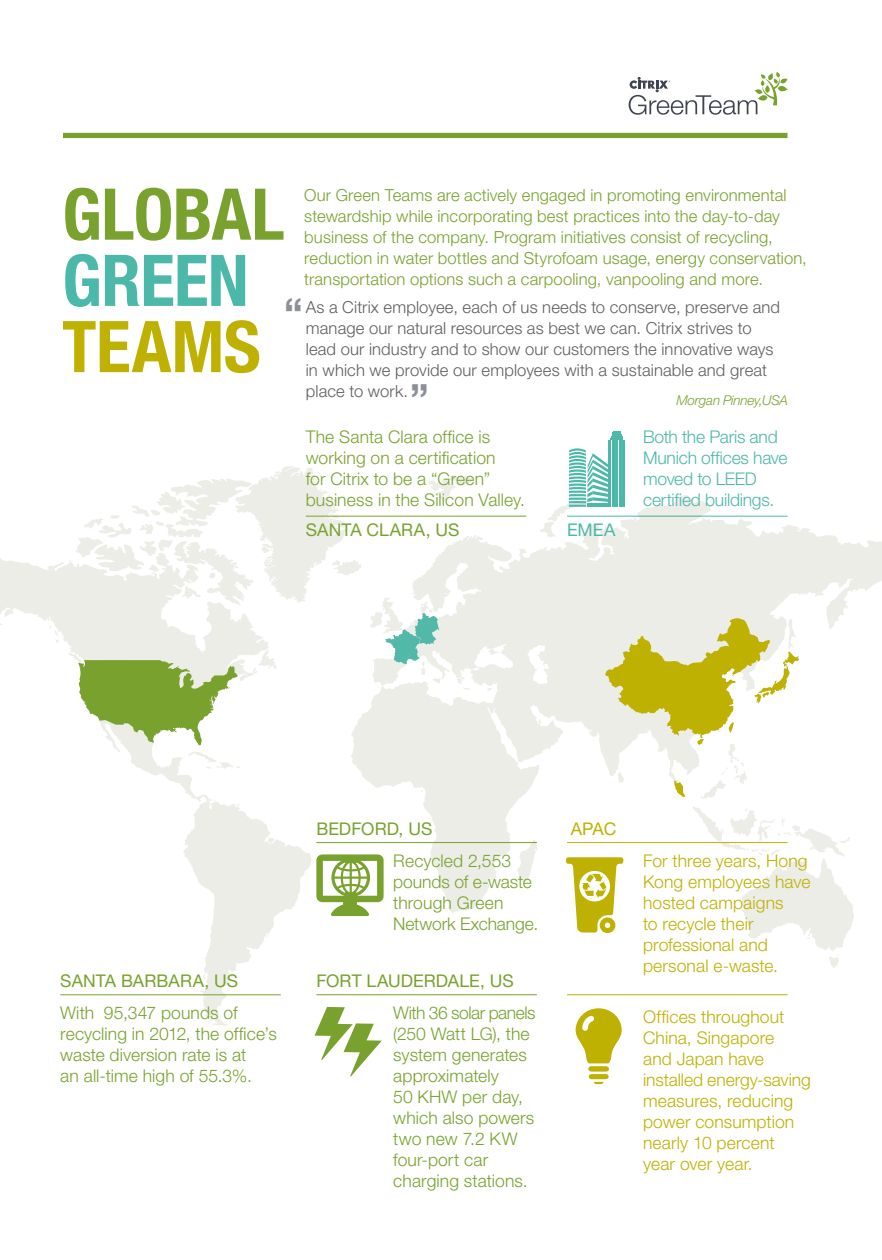
<style>
.page{position:relative;width:882px;height:1260px;background:#fff}
.page>*{position:absolute;margin:0;border:0;box-sizing:border-box;transform-origin:0 0}
.t1{font:700 condensed 71.4px "Helvetica Neue LT Pro";letter-spacing:-.01em;color:#78a22d}
.t2{font:700 condensed 71.4px "Helvetica Neue LT Pro";letter-spacing:-.01em;color:#4bb8a9}
.t3{font:700 condensed 71.4px "Helvetica Neue LT Pro";color:#beb101}
.Paragraph_Head{font:700 40.25px "Helvetica Neue LT Pro";color:#8b8f98}
.Paragraph_Head-2{font:300 17.5px/21px "Helvetica Neue LT Pro";letter-spacing:.005em;color:#78a22d}
.Paragraph_Head-3{font:300 17.5px/21px "Helvetica Neue LT Pro";letter-spacing:.005em;color:#beb101}
.Paragraph_Head-4{font:300 17.5px/21px "Helvetica Neue LT Pro";letter-spacing:-.015em;color:#4bb8a9}
.Paragraph_Head-5{font:17.5px "Helvetica Neue LT Pro";letter-spacing:.005em;color:#78a22d}
.Paragraph_Head-6{font:17.5px "Helvetica Neue LT Pro";color:#4bb8a9}
.Paragraph_Head-7{font:17.5px "Helvetica Neue LT Pro";color:#beb101}
.Body_Copy{font:300 16.62px/21px "Helvetica Neue LT Pro";letter-spacing:.01em;color:#78a22d}
.Body_Copy-2{font:300 16.62px/21px "Helvetica Neue LT Pro";letter-spacing:.01em;color:#5f5f62}
.Paragraph_Head-8{font:italic 300 13.47px "Helvetica Neue LT Pro";letter-spacing:-.015em;color:#78a22d}
</style>
<div class="page">
<svg style="left:0;top:466px;width:882px;height:560px"></svg>
<svg style="left:385px;top:613px;width:54px;height:51px"></svg>
<svg style="left:78px;top:660px;width:160px;height:86px"></svg>
<svg style="left:674px;top:780px;width:11px;height:17px"></svg>
<svg style="left:605px;top:618px;width:194px;height:127px"></svg>
<div style="left:0;top:819px;width:5px;height:441px;background:#fff"></div>
<div style="left:63px;top:133px;width:725px;height:5px;background:#78a22d"></div>
<hr style="left:567px;top:994px;width:221px;height:1px;background:#beb101">
<svg style="left:629px;top:72px;width:159px;height:43px"></svg>
<svg style="left:315px;top:1007px;width:67px;height:70px"></svg>
<svg style="left:316px;top:854px;width:68px;height:62px"></svg>
<svg style="left:569px;top:448px;width:39px;height:59px"></svg>
<hr style="left:609px;top:441px;width:2px;height:66px;background:#4bb8a9">
<hr style="left:612px;top:441px;width:2px;height:66px;background:#4bb8a9">
<hr style="left:616px;top:441px;width:2px;height:66px;background:#4bb8a9">
<hr style="left:619px;top:441px;width:2px;height:66px;background:#4bb8a9">
<hr style="left:622px;top:441px;width:3px;height:66px;background:#4bb8a9">
<svg style="left:610px;top:431px;width:13px;height:9px"></svg>
<svg style="left:566px;top:857px;width:57px;height:76px"></svg>
<svg style="left:576px;top:1008px;width:46px;height:76px"></svg>
<hr style="left:567px;top:842px;width:221px;height:1px;background:#beb101">
<hr style="left:316px;top:994px;width:221px;height:1px;background:#78a22d">
<hr style="left:316px;top:842px;width:221px;height:1px;background:#78a22d">
<hr style="left:60px;top:995px;width:221px;height:1px;background:#78a22d">
<hr style="left:306px;top:516px;width:220px;height:1px;background:#78a22d">
<hr style="left:567px;top:516px;width:221px;height:1px;background:#4bb8a9">
<h1 class="t1" style="left:62px;top:171px;width:224px">GLOBAL</h1>
<h1 class="t2" style="left:62px;top:237px;width:188px">GREEN</h1>
<h1 class="t3" style="left:62px;top:304px;width:200px">TEAMS</h1>
<p class="Body_Copy" style="left:304px;top:184px;width:504px">Our Green Teams are actively engaged in promoting environmental stewardship while incorporating best practices into the day-to-day business of the company. Program initiatives consist of recycling, reduction in water bottles and Styrofoam usage, energy conservation, transportation options such a carpooling, vanpooling and more.</p>
<p class="Paragraph_Head" style="left:284px;top:287px;width:20px">“</p>
<p class="Body_Copy-2" style="left:306px;top:296px;width:476px">As a Citrix employee, each of us needs to conserve, preserve and manage our natural resources as best we can. Citrix strives to lead our industry and to show our customers the innovative ways in which we provide our employees with a sustainable and great place to work.</p>
<p class="Paragraph_Head" style="left:410px;top:374px;width:20px">”</p>
<p class="Paragraph_Head-8" style="left:676px;top:392px;width:113px">Morgan Pinney,USA</p>
<p class="Paragraph_Head-2" style="left:306px;top:426px;width:221px">The Santa Clara office is working on a certification<br>for Citrix to be a “Green” business in the Silicon Valley.</p>
<p class="Paragraph_Head-4" style="left:643px;top:426px;width:146px">Both the Paris and<br>Munich offices have moved to LEED certified buildings.</p>
<p class="Paragraph_Head-5" style="left:306px;top:519px;width:155px">SANTA CLARA, US</p>
<p class="Paragraph_Head-6" style="left:567px;top:520px;width:50px">EMEA</p>
<p class="Paragraph_Head-5" style="left:60px;top:971px;width:179px">SANTA BARBARA, US</p>
<p class="Paragraph_Head-2" style="left:60px;top:1002px;width:218px">With 95,347 pounds of recycling in 2012, the office’s waste diversion rate is at<br>an all-time high of 55.3%.</p>
<p class="Paragraph_Head-5" style="left:316px;top:818px;width:117px">BEDFORD, US</p>
<p class="Paragraph_Head-7" style="left:571px;top:818px;width:47px">APAC</p>
<p class="Paragraph_Head-2" style="left:393px;top:850px;width:146px">Recycled 2,553 pounds of e-waste through Green<br>Network Exchange.</p>
<p class="Paragraph_Head-5" style="left:316px;top:971px;width:199px">FORT LAUDERDALE, US</p>
<p class="Paragraph_Head-2" style="left:393px;top:1002px;width:144px">With 36 solar panels (250 Watt LG), the system generates approximately<br>50 KHW per day, which also powers two new 7.2 KW four-port car charging stations.</p>
<p class="Paragraph_Head-3" style="left:643px;top:850px;width:169px">For three years, Hong<br>Kong employees have hosted campaigns<br>to recycle their professional and personal e-waste.</p>
<p class="Paragraph_Head-3" style="left:643px;top:1005px;width:169px">Offices throughout<br>China, Singapore<br>and Japan have installed energy-saving measures, reducing power consumption nearly 10 percent year over year.</p>
</div>
